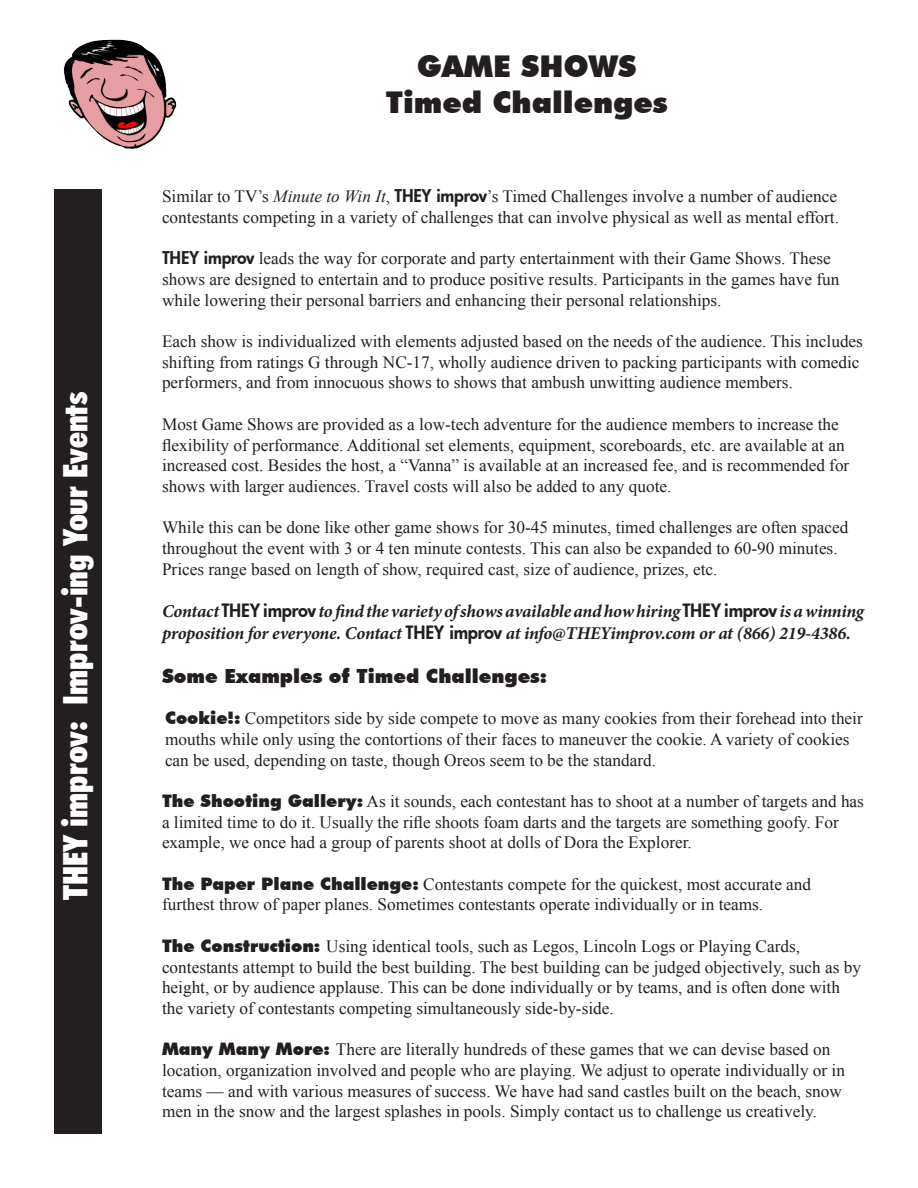
<style>
.page{position:relative;width:918px;height:1188px;background:#fff}
.page>*{position:absolute;margin:0;border:0;box-sizing:border-box;transform-origin:0 0}
.t1{font:900 condensed 33.75px "Futura BT";color:#fff}
.No_Spacing{font:900 30px "Futura BT";color:#231f20}
.t2{font:900 19.5px "Futura BT";color:#231f20}
.t3{font:italic 700 18px/21.6px "Minion Pro";letter-spacing:-.015em;color:#231f20}
.t4{font:17.25px/20.7px "Times New Roman";color:#231f20}
.s1{font-style:italic}
.s2{font-family:"Futura";font-weight:800}
.s3{font-family:"Futura";font-weight:800;font-style:normal}
.s4{font-family:"Futura BT";font-weight:900}
</style>
<div class="page">
<img style="left:63px;top:39px;width:114px;height:110px">
<div style="left:54px;top:190px;width:47px;height:944px;background:#231f20"></div>
<p class="t1" style="left:55px;top:900px;width:510px;rotate:-90deg">THEY improv: Improv-ing Your Events</p>
<p class="No_Spacing" style="left:417px;top:48px;width:221px">GAME SHOWS</p>
<p class="No_Spacing" style="left:386px;top:84px;width:283px">Timed Challenges</p>
<p class="t4" style="left:162px;top:185px;width:679px">Similar to TV’s <span class="s1">Minute to Win It</span>, <span class="s2">THEY improv</span>’s Timed Challenges involve a number of audience contestants competing in a variety of challenges that can involve physical as well as mental effort.</p>
<p class="t4" style="left:162px;top:248px;width:679px"><span class="s2">THEY improv</span> leads the way for corporate and party entertainment with their Game Shows. These shows are designed to entertain and to produce positive results. Participants in the games have fun while lowering their personal barriers and enhancing their personal relationships.</p>
<p class="t4" style="left:162px;top:330px;width:703px">Each show is individualized with elements adjusted based on the needs of the audience. This includes shifting from ratings G through NC-17, wholly audience driven to packing participants with comedic performers, and from innocuous shows to shows that ambush unwitting audience members.</p>
<p class="t4" style="left:162px;top:413px;width:689px">Most Game Shows are provided as a low-tech adventure for the audience members to increase the flexibility of performance. Additional set elements, equipment, scoreboards, etc. are available at an increased cost. Besides the host, a “Vanna” is available at an increased fee, and is recommended for shows with larger audiences. Travel costs will also be added to any quote.</p>
<p class="t4" style="left:162px;top:517px;width:688px">While this can be done like other game shows for 30-45 minutes, timed challenges are often spaced throughout the event with 3 or 4 ten minute contests. This can also be expanded to 60-90 minutes.<br>Prices range based on length of show, required cast, size of audience, prizes, etc.</p>
<p class="t3" style="left:162px;top:600px;width:704px">Contact <span class="s3">THEY improv</span> to find the variety of shows available and how hiring <span class="s3">THEY improv</span> is a winning proposition for everyone. Contact <span class="s3">THEY improv</span> at info@THEYimprov.com or at (866) 219-4386.</p>
<p class="t2" style="left:162px;top:664px;width:387px">Some Examples of Timed Challenges:</p>
<p class="t4" style="left:165px;top:707px;width:699px"><span class="s4">Cookie!:</span> Competitors side by side compete to move as many cookies from their forehead into their mouths while only using the contortions of their faces to maneuver the cookie. A variety of cookies can be used, depending on taste, though Oreos seem to be the standard.</p>
<p class="t4" style="left:162px;top:790px;width:704px"><span class="s4">The Shooting Gallery:</span> As it sounds, each contestant has to shoot at a number of targets and has a limited time to do it. Usually the rifle shoots foam darts and the targets are something goofy. For example, we once had a group of parents shoot at dolls of Dora the Explorer.</p>
<p class="t4" style="left:162px;top:873px;width:651px"><span class="s4">The Paper Plane Challenge:</span> Contestants compete for the quickest, most accurate and furthest throw of paper planes. Sometimes contestants operate individually or in teams.</p>
<p class="t4" style="left:162px;top:935px;width:700px"><span class="s4">The Construction:</span> Using identical tools, such as Legos, Lincoln Logs or Playing Cards, contestants attempt to build the best building. The best building can be judged objectively, such as by height, or by audience applause. This can be done individually or by teams, and is often done with the variety of contestants competing simultaneously side-by-side.</p>
<p class="t4" style="left:162px;top:1039px;width:685px"><span class="s4">Many Many More:</span> There are literally hundreds of these games that we can devise based on location, organization involved and people who are playing. We adjust to operate individually or in teams — and with various measures of success. We have had sand castles built on the beach, snow men in the snow and the largest splashes in pools. Simply contact us to challenge us creatively.</p>
</div>
